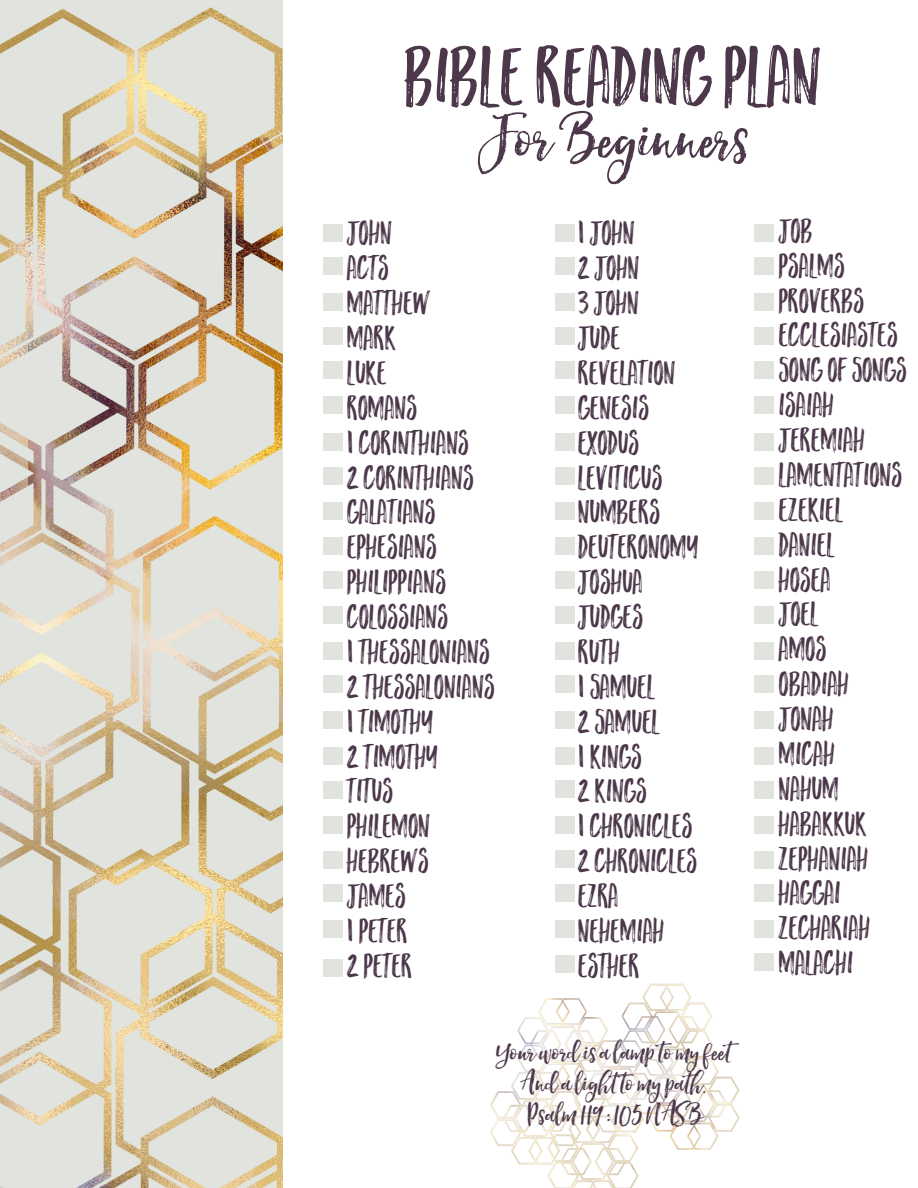
<style>
.page{position:relative;width:918px;height:1188px;background:#fff}
.page>*{position:absolute;margin:0;border:0;box-sizing:border-box;transform-origin:0 0}
.t1{font:84.3px "Hello Sunshine";color:#4c384a}
.t2{font:83.25px "Hello Sunshine Marker";color:#4c384a}
.t3{font:36.15px "Hello Sunshine";color:#4c384a}
.t4{font:33.6px "Hello Sunshine Marker";color:#4c384a}
</style>
<div class="page">
<div style="left:556px;top:224px;width:19px;height:18px;background:#e1e3de"></div>
<div style="left:556px;top:257px;width:19px;height:18px;background:#e1e3de"></div>
<div style="left:556px;top:293px;width:19px;height:18px;background:#e1e3de"></div>
<div style="left:556px;top:327px;width:19px;height:18px;background:#e1e3de"></div>
<div style="left:556px;top:361px;width:19px;height:18px;background:#e1e3de"></div>
<div style="left:556px;top:396px;width:19px;height:18px;background:#e1e3de"></div>
<div style="left:556px;top:433px;width:19px;height:18px;background:#e1e3de"></div>
<div style="left:556px;top:467px;width:19px;height:18px;background:#e1e3de"></div>
<div style="left:556px;top:502px;width:19px;height:18px;background:#e1e3de"></div>
<div style="left:556px;top:537px;width:19px;height:18px;background:#e1e3de"></div>
<div style="left:556px;top:571px;width:19px;height:18px;background:#e1e3de"></div>
<div style="left:556px;top:606px;width:19px;height:18px;background:#e1e3de"></div>
<div style="left:556px;top:642px;width:19px;height:18px;background:#e1e3de"></div>
<div style="left:556px;top:675px;width:19px;height:18px;background:#e1e3de"></div>
<div style="left:556px;top:711px;width:19px;height:18px;background:#e1e3de"></div>
<div style="left:556px;top:747px;width:19px;height:18px;background:#e1e3de"></div>
<div style="left:556px;top:780px;width:19px;height:18px;background:#e1e3de"></div>
<div style="left:556px;top:816px;width:19px;height:18px;background:#e1e3de"></div>
<div style="left:556px;top:850px;width:19px;height:18px;background:#e1e3de"></div>
<div style="left:556px;top:884px;width:19px;height:18px;background:#e1e3de"></div>
<div style="left:556px;top:920px;width:19px;height:18px;background:#e1e3de"></div>
<div style="left:556px;top:955px;width:19px;height:18px;background:#e1e3de"></div>
<div style="left:323px;top:224px;width:19px;height:18px;background:#e1e3de"></div>
<div style="left:323px;top:257px;width:19px;height:18px;background:#e1e3de"></div>
<div style="left:323px;top:293px;width:19px;height:18px;background:#e1e3de"></div>
<div style="left:323px;top:327px;width:19px;height:18px;background:#e1e3de"></div>
<div style="left:323px;top:361px;width:19px;height:18px;background:#e1e3de"></div>
<div style="left:323px;top:396px;width:19px;height:18px;background:#e1e3de"></div>
<div style="left:323px;top:433px;width:19px;height:18px;background:#e1e3de"></div>
<div style="left:323px;top:467px;width:19px;height:18px;background:#e1e3de"></div>
<div style="left:323px;top:502px;width:19px;height:18px;background:#e1e3de"></div>
<div style="left:323px;top:537px;width:19px;height:18px;background:#e1e3de"></div>
<div style="left:323px;top:571px;width:19px;height:18px;background:#e1e3de"></div>
<div style="left:323px;top:606px;width:19px;height:18px;background:#e1e3de"></div>
<div style="left:323px;top:642px;width:19px;height:18px;background:#e1e3de"></div>
<div style="left:323px;top:675px;width:19px;height:18px;background:#e1e3de"></div>
<div style="left:323px;top:711px;width:19px;height:18px;background:#e1e3de"></div>
<div style="left:323px;top:747px;width:19px;height:18px;background:#e1e3de"></div>
<div style="left:323px;top:781px;width:19px;height:18px;background:#e1e3de"></div>
<div style="left:323px;top:816px;width:19px;height:18px;background:#e1e3de"></div>
<div style="left:323px;top:851px;width:19px;height:18px;background:#e1e3de"></div>
<div style="left:323px;top:884px;width:19px;height:18px;background:#e1e3de"></div>
<div style="left:323px;top:920px;width:19px;height:18px;background:#e1e3de"></div>
<div style="left:323px;top:959px;width:19px;height:18px;background:#e1e3de"></div>
<img style="left:490px;top:983px;width:250px;height:205px">
<img style="left:0;top:0;width:282px;height:1188px">
<div style="left:755px;top:224px;width:19px;height:18px;background:#e1e3de"></div>
<div style="left:755px;top:257px;width:19px;height:18px;background:#e1e3de"></div>
<div style="left:755px;top:293px;width:19px;height:18px;background:#e1e3de"></div>
<div style="left:755px;top:327px;width:19px;height:18px;background:#e1e3de"></div>
<div style="left:755px;top:361px;width:19px;height:18px;background:#e1e3de"></div>
<div style="left:755px;top:396px;width:19px;height:18px;background:#e1e3de"></div>
<div style="left:755px;top:433px;width:19px;height:18px;background:#e1e3de"></div>
<div style="left:755px;top:467px;width:19px;height:18px;background:#e1e3de"></div>
<div style="left:755px;top:502px;width:19px;height:18px;background:#e1e3de"></div>
<div style="left:755px;top:537px;width:19px;height:18px;background:#e1e3de"></div>
<div style="left:755px;top:571px;width:19px;height:18px;background:#e1e3de"></div>
<div style="left:755px;top:606px;width:19px;height:18px;background:#e1e3de"></div>
<div style="left:755px;top:642px;width:19px;height:18px;background:#e1e3de"></div>
<div style="left:755px;top:675px;width:19px;height:18px;background:#e1e3de"></div>
<div style="left:755px;top:711px;width:19px;height:18px;background:#e1e3de"></div>
<div style="left:755px;top:747px;width:19px;height:18px;background:#e1e3de"></div>
<div style="left:755px;top:781px;width:19px;height:18px;background:#e1e3de"></div>
<div style="left:755px;top:816px;width:19px;height:18px;background:#e1e3de"></div>
<div style="left:755px;top:851px;width:19px;height:18px;background:#e1e3de"></div>
<div style="left:755px;top:884px;width:19px;height:18px;background:#e1e3de"></div>
<div style="left:755px;top:920px;width:19px;height:18px;background:#e1e3de"></div>
<div style="left:755px;top:953px;width:19px;height:18px;background:#e1e3de"></div>
<p class="t2" style="left:405px;top:44px;width:418px">BIBLEREADINGPLAN</p>
<p class="t1" style="left:478px;top:90px;width:271px">ForBeginners</p>
<p class="t4" style="left:347px;top:220px;width:46px">JOHN</p>
<p class="t4" style="left:347px;top:255px;width:44px">ACTS</p>
<p class="t4" style="left:347px;top:290px;width:85px">MATTHEW</p>
<p class="t4" style="left:347px;top:325px;width:50px">MARK</p>
<p class="t4" style="left:347px;top:360px;width:41px">LUKE</p>
<p class="t4" style="left:347px;top:395px;width:72px">ROMANS</p>
<p class="t4" style="left:347px;top:429px;width:124px">1CORINTHIANS</p>
<p class="t4" style="left:347px;top:464px;width:128px">2CORINTHIANS</p>
<p class="t4" style="left:347px;top:499px;width:90px">GALATIANS</p>
<p class="t4" style="left:347px;top:534px;width:91px">EPHESIANS</p>
<p class="t4" style="left:347px;top:569px;width:101px">PHILIPPIANS</p>
<p class="t4" style="left:347px;top:604px;width:103px">COLOSSIANS</p>
<p class="t4" style="left:347px;top:639px;width:144px">1 THESSALONIANS</p>
<p class="t4" style="left:347px;top:674px;width:149px">2THESSALONIANS</p>
<p class="t4" style="left:347px;top:708px;width:88px">1 TIMOTHY</p>
<p class="t4" style="left:347px;top:743px;width:93px">2TIMOTHY</p>
<p class="t4" style="left:347px;top:778px;width:48px">TITUS</p>
<p class="t4" style="left:347px;top:813px;width:84px">PHILEMON</p>
<p class="t4" style="left:347px;top:848px;width:83px">HEBREWS</p>
<p class="t4" style="left:347px;top:883px;width:60px">JAMES</p>
<p class="t4" style="left:347px;top:918px;width:62px">1 PETER</p>
<p class="t4" style="left:347px;top:953px;width:67px">2PETER</p>
<p class="t4" style="left:578px;top:220px;width:58px">1JOHN</p>
<p class="t4" style="left:578px;top:255px;width:63px">2JOHN</p>
<p class="t4" style="left:578px;top:290px;width:62px">3JOHN</p>
<p class="t4" style="left:578px;top:325px;width:44px">JUDE</p>
<p class="t4" style="left:578px;top:360px;width:99px">REVELATION</p>
<p class="t4" style="left:578px;top:395px;width:73px">GENESIS</p>
<p class="t4" style="left:578px;top:429px;width:63px">EXODUS</p>
<p class="t4" style="left:578px;top:464px;width:86px">LEVITICUS</p>
<p class="t4" style="left:578px;top:499px;width:84px">NUMBERS</p>
<p class="t4" style="left:578px;top:534px;width:122px">DEUTERONOMY</p>
<p class="t4" style="left:578px;top:569px;width:66px">JOSHUA</p>
<p class="t4" style="left:578px;top:604px;width:67px">JUDGES</p>
<p class="t4" style="left:578px;top:639px;width:43px">RUTH</p>
<p class="t4" style="left:578px;top:674px;width:79px">1SAMUEL</p>
<p class="t4" style="left:578px;top:708px;width:83px">2SAMUEL</p>
<p class="t4" style="left:578px;top:743px;width:66px">1KINGS</p>
<p class="t4" style="left:578px;top:778px;width:70px">2KINGS</p>
<p class="t4" style="left:578px;top:813px;width:116px">1CHRONICLES</p>
<p class="t4" style="left:578px;top:848px;width:121px">2CHRONICLES</p>
<p class="t4" style="left:578px;top:883px;width:42px">EZRA</p>
<p class="t4" style="left:578px;top:918px;width:88px">NEHEMIAH</p>
<p class="t4" style="left:578px;top:953px;width:63px">ESTHER</p>
<p class="t3" style="left:496px;top:1032px;width:237px">Yourwordisalamptomyfeet</p>
<p class="t3" style="left:520px;top:1062px;width:188px">Andalighttomypath.</p>
<p class="t3" style="left:528px;top:1093px;width:176px">Psalm119:105NASB</p>
<p class="t4" style="left:779px;top:218px;width:35px">JOB</p>
<p class="t4" style="left:779px;top:253px;width:68px">PSALMS</p>
<p class="t4" style="left:779px;top:287px;width:87px">PROVERBS</p>
<p class="t4" style="left:779px;top:322px;width:121px">ECCLESIASTES</p>
<p class="t4" style="left:779px;top:357px;width:130px">SONGOFSONGS</p>
<p class="t4" style="left:779px;top:392px;width:57px">ISAIAH</p>
<p class="t4" style="left:779px;top:427px;width:88px">JEREMIAH</p>
<p class="t4" style="left:779px;top:462px;width:125px">LAMENTATIONS</p>
<p class="t4" style="left:779px;top:497px;width:66px">EZEKIEL</p>
<p class="t4" style="left:779px;top:532px;width:58px">DANIEL</p>
<p class="t4" style="left:779px;top:566px;width:54px">HOSEA</p>
<p class="t4" style="left:779px;top:601px;width:41px">JOEL</p>
<p class="t4" style="left:779px;top:636px;width:49px">AMOS</p>
<p class="t4" style="left:779px;top:671px;width:72px">OBADIAH</p>
<p class="t4" style="left:779px;top:706px;width:56px">JONAH</p>
<p class="t4" style="left:779px;top:741px;width:58px">MICAH</p>
<p class="t4" style="left:779px;top:776px;width:62px">NAHUM</p>
<p class="t4" style="left:779px;top:811px;width:89px">HABAKKUK</p>
<p class="t4" style="left:779px;top:845px;width:91px">ZEPHANIAH</p>
<p class="t4" style="left:779px;top:880px;width:63px">HAGGAI</p>
<p class="t4" style="left:779px;top:915px;width:93px">ZECHARIAH</p>
<p class="t4" style="left:779px;top:950px;width:76px">MALACHI</p>
</div>
